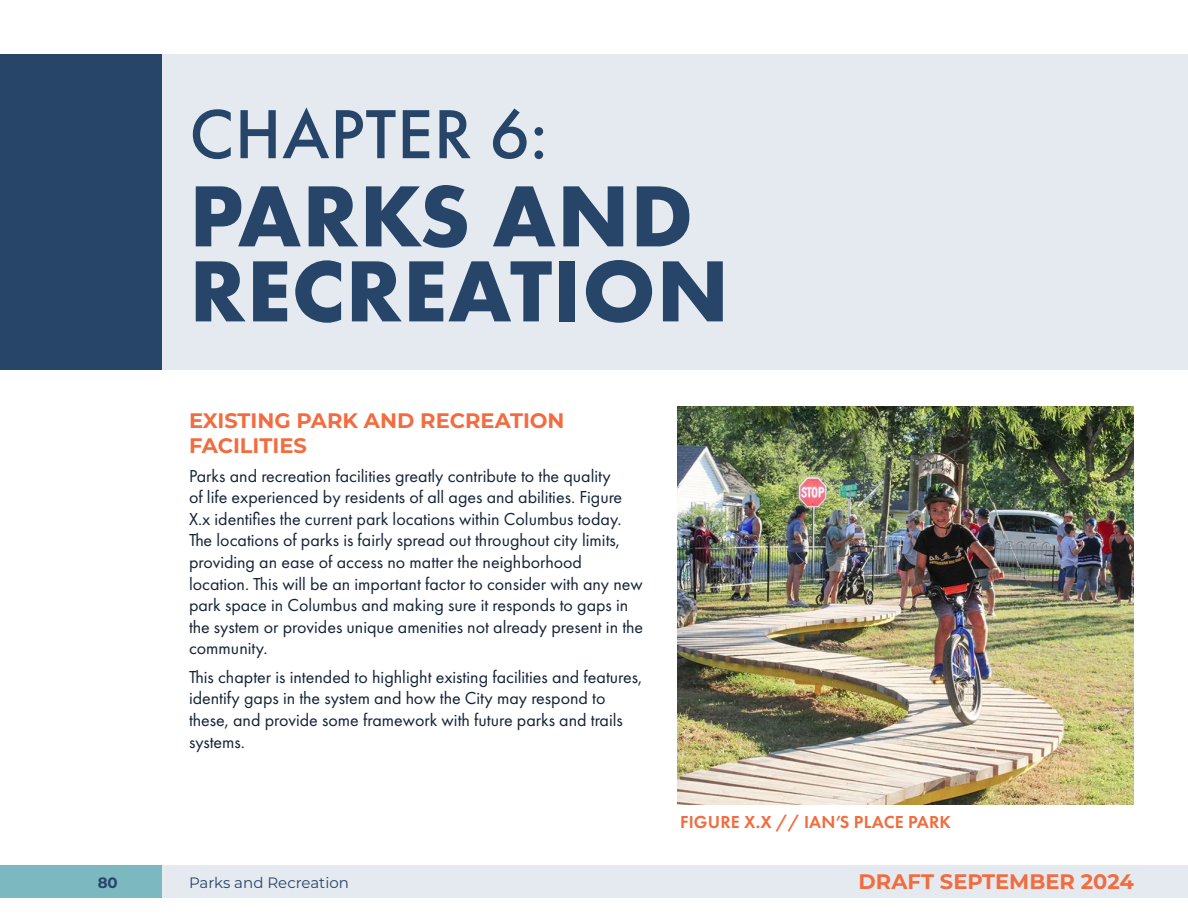
<style>
.page{position:relative;width:1188px;height:918px;background:#fff}
.page>*{position:absolute;margin:0;border:0;box-sizing:border-box;transform-origin:0 0}
.Section_Header_1{font:700 90px/75px "Futura PT";letter-spacing:.01em;color:#274469}
.Section_Header_1-2{font:500 72px "Futura PT";letter-spacing:.01em;color:#274469}
.t1{font:700 21px/25.2px "Montserrat";color:#f26c3f}
.t2{font:18px/21.6px "Futura PT";color:#142336}
.Figure_Title{font:600 18px "Futura PT";letter-spacing:.01em;color:#f26c3f}
.t3{font:15px "Montserrat";color:#274469}
.t4{font:700 15px "Montserrat";color:#274469}
</style>
<div class="page">
<div style="left:156px;top:55px;width:1032px;height:315px;background:#e4eaf0"></div>
<div style="left:1px;top:865px;width:1187px;height:32px;background:#e5eaf0"></div>
<div style="left:0;top:865px;width:162px;height:32px;background:#7cb8c0"></div>
<div style="left:0;top:55px;width:162px;height:315px;background:#274469"></div>
<img style="left:678px;top:407px;width:456px;height:398px">
<p class="Section_Header_1-2" style="left:189px;top:91px;width:360px">CHAPTER 6:</p>
<p class="Section_Header_1" style="left:189px;top:177px;width:541px">PARKS AND<br>RECREATION</p>
<p class="t1" style="left:189px;top:407px;width:377px">EXISTING PARK AND RECREATION<br>FACILITIES</p>
<p class="t2" style="left:189px;top:465px;width:456px">Parks and recreation facilities greatly contribute to the quality<br>of life experienced by residents of all ages and abilities. Figure X.x identifies the current park locations within Columbus today.<br>The locations of parks is fairly spread out throughout city limits, providing an ease of access no matter the neighborhood location. This will be an important factor to consider with any new park space in Columbus and making sure it responds to gaps in the system or provides unique amenities not already present in the community.</p>
<p class="t2" style="left:189px;top:666px;width:455px">This chapter is intended to highlight existing facilities and features, identify gaps in the system and how the City may respond to these, and provide some framework with future parks and trails systems.</p>
<p class="Figure_Title" style="left:680px;top:811px;width:272px">FIGURE X.X // IAN’S PLACE PARK</p>
<p class="t4" style="left:98px;top:872px;width:22px">80</p>
<p class="t3" style="left:189px;top:872px;width:162px">Parks and Recreation</p>
<p class="t1" style="left:859px;top:868px;width:277px">DRAFT SEPTEMBER 2024</p>
</div>
